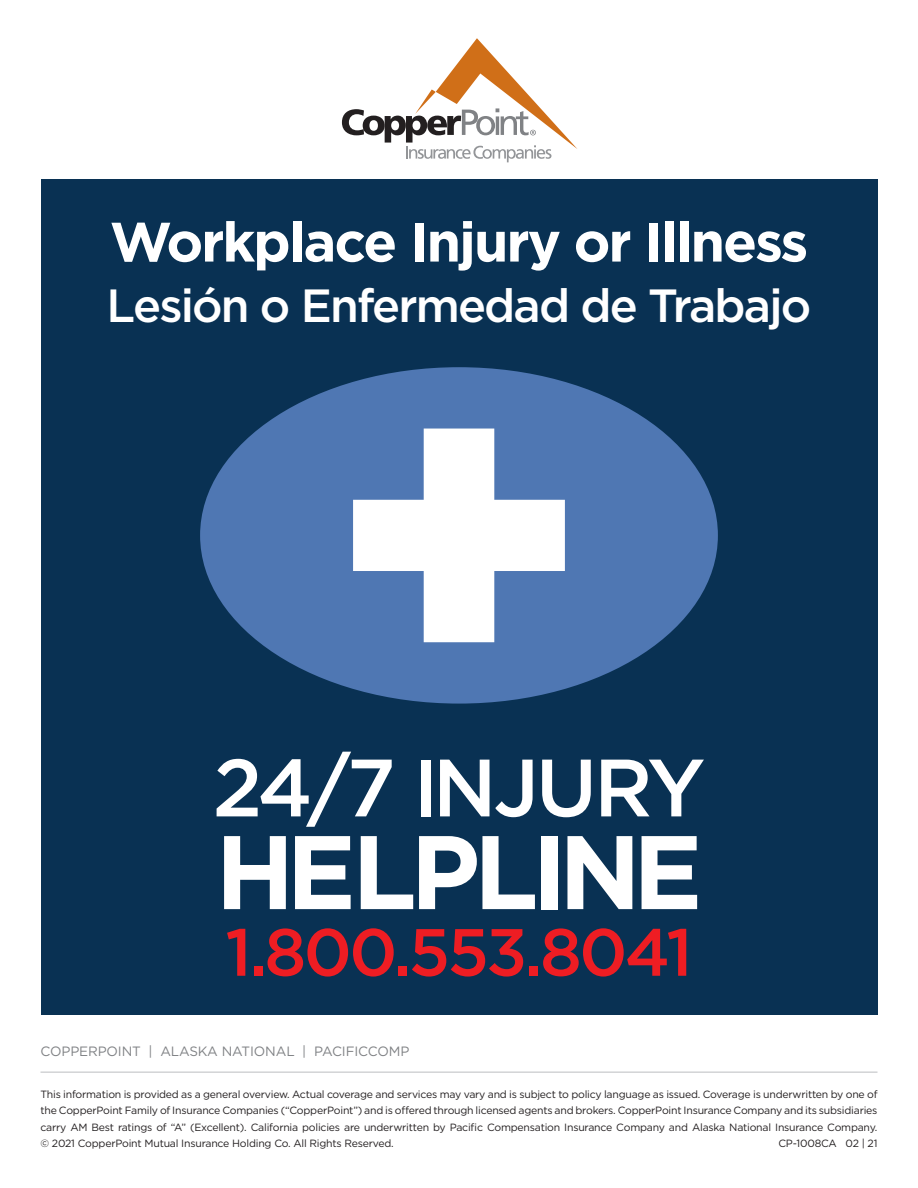
<style>
.page{position:relative;width:918px;height:1188px;background:#fff}
.page>*{position:absolute;margin:0;border:0;box-sizing:border-box;transform-origin:0 0}
.t1{font:700 104.25px "Gotham";letter-spacing:-.06em;color:#fff}
.t2{font:500 81.15px "Gotham";letter-spacing:-.05em;color:#fff}
.t3{font:500 66.6px "Gotham";letter-spacing:-.04em;color:#ee1d23}
.t4{font:700 55.5px "Gotham";letter-spacing:-.035em;color:#fff}
.t5{font:500 46.5px "Gotham";letter-spacing:-.04em;color:#fff}
.t6{font:13.5px "Gotham";letter-spacing:-.01em;color:#808285}
.t7{font:10.5px/16.5px "Gotham";letter-spacing:-.02em;color:#231f20;text-align:justify}
</style>
<div class="page">
<svg style="left:342px;top:38px;width:235px;height:124px"></svg>
<hr style="left:40px;top:1072px;width:838px;height:1px;background:#bcbdc0">
<div style="left:41px;top:179px;width:837px;height:836px;background:#093153"></div>
<div style="left:200px;top:367px;width:518px;height:337px;background:#4f77b3;border-radius:50%"></div>
<svg style="left:353px;top:429px;width:212px;height:213px;fill:#fff"></svg>
<h3 class="t4" style="left:110px;top:205px;width:700px">Workplace Injury or Illness</h3>
<h3 class="t5" style="left:107px;top:275px;width:706px">Lesión o Enfermedad de Trabajo</h3>
<h2 class="t2" style="left:213px;top:735px;width:494px">24/7 INJURY</h2>
<h1 class="t1" style="left:215px;top:803px;width:489px">HELPLINE</h1>
<h3 class="t3" style="left:225px;top:909px;width:469px">1.800.553.8041</h3>
<p class="t6" style="left:40px;top:1043px;width:370px">COPPERPOINT | ALASKA NATIONAL | PACIFICCOMP</p>
<p class="t7" style="left:40px;top:1086px;width:839px">This information is provided as a general overview. Actual coverage and services may vary and is subject to policy language as issued. Coverage is underwritten by one of the CopperPoint Family of Insurance Companies (“CopperPoint”) and is offered through licensed agents and brokers. CopperPoint Insurance Company and its subsidiaries carry AM Best ratings of “A” (Excellent). California policies are underwritten by Pacific Compensation Insurance Company and Alaska National Insurance Company. © 2021 CopperPoint Mutual Insurance Holding Co. All Rights Reserved.</p>
<p class="t7" style="left:778px;top:1135px;width:101px">CP-1008CA 02 | 21</p>
</div>
